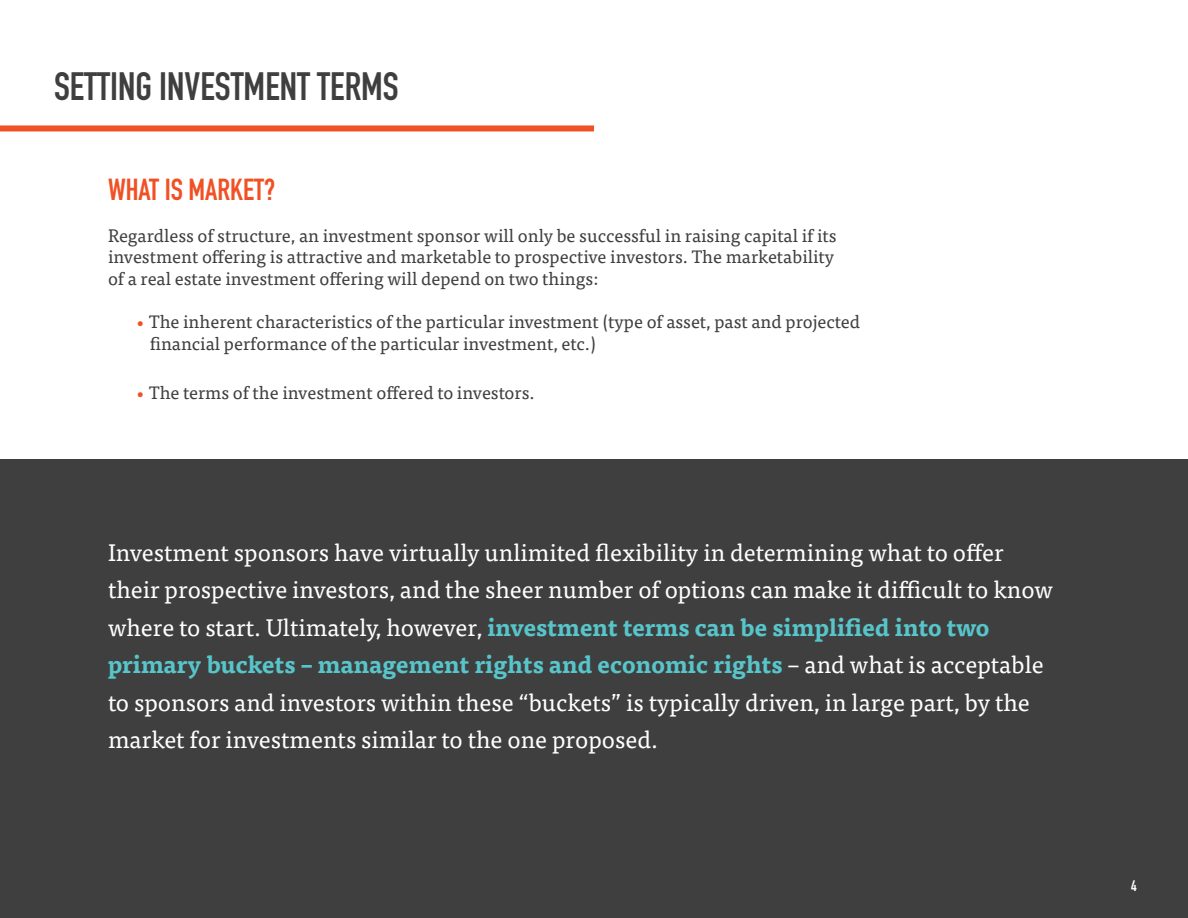
<style>
.page{position:relative;width:1188px;height:918px;background:#fff}
.page>*{position:absolute;margin:0;border:0;box-sizing:border-box;transform-origin:0 0}
.t1{font:700 39px "DIN Condensed";color:#3f3f3f}
.t2{font:700 30px "DIN Condensed";color:#f05124}
.t3{font:24px/37.5px "Tisa Pro";color:#fff}
.t4{font:18px/21.6px "Tisa Pro";color:#3f3f3f}
.t5{font:700 15px "DIN Condensed";color:#fff}
.s1{color:#f05124}
.s2{font-weight:700;color:#57c5ca}
</style>
<div class="page">
<div style="left:0;top:459px;width:1188px;height:459px;background:#3f3f3f"></div>
<div style="left:0;top:125px;width:594px;height:6px;background:#f05124"></div>
<h1 class="t1" style="left:54px;top:60px;width:346px">SETTING INVESTMENT TERMS</h1>
<p class="t2" style="left:108px;top:169px;width:169px">WHAT IS MARKET?</p>
<p class="t4" style="left:108px;top:223px;width:730px">Regardless of structure, an investment sponsor will only be successful in raising capital if its investment offering is attractive and marketable to prospective investors. The marketability of a real estate investment offering will depend on two things:</p>
<p class="t4" style="left:150px;top:310px;width:712px;text-indent:-15px"><span class="s1">•</span> The inherent characteristics of the particular investment (type of asset, past and projected financial performance of the particular investment, etc.)</p>
<p class="t4" style="left:135px;top:381px;width:401px"><span class="s1">•</span> The terms of the investment offered to investors.</p>
<p class="t3" style="left:108px;top:532px;width:946px">Investment sponsors have virtually unlimited flexibility in determining what to offer their prospective investors, and the sheer number of options can make it difficult to know where to start. Ultimately, however, <span class="s2">investment terms can be simplified into two primary buckets – management rights and economic rights</span> – and what is acceptable to sponsors and investors within these “buckets” is typically driven, in large part, by the market for investments similar to the one proposed.</p>
<p class="t5" style="left:1131px;top:876px;width:7px">4</p>
</div>
